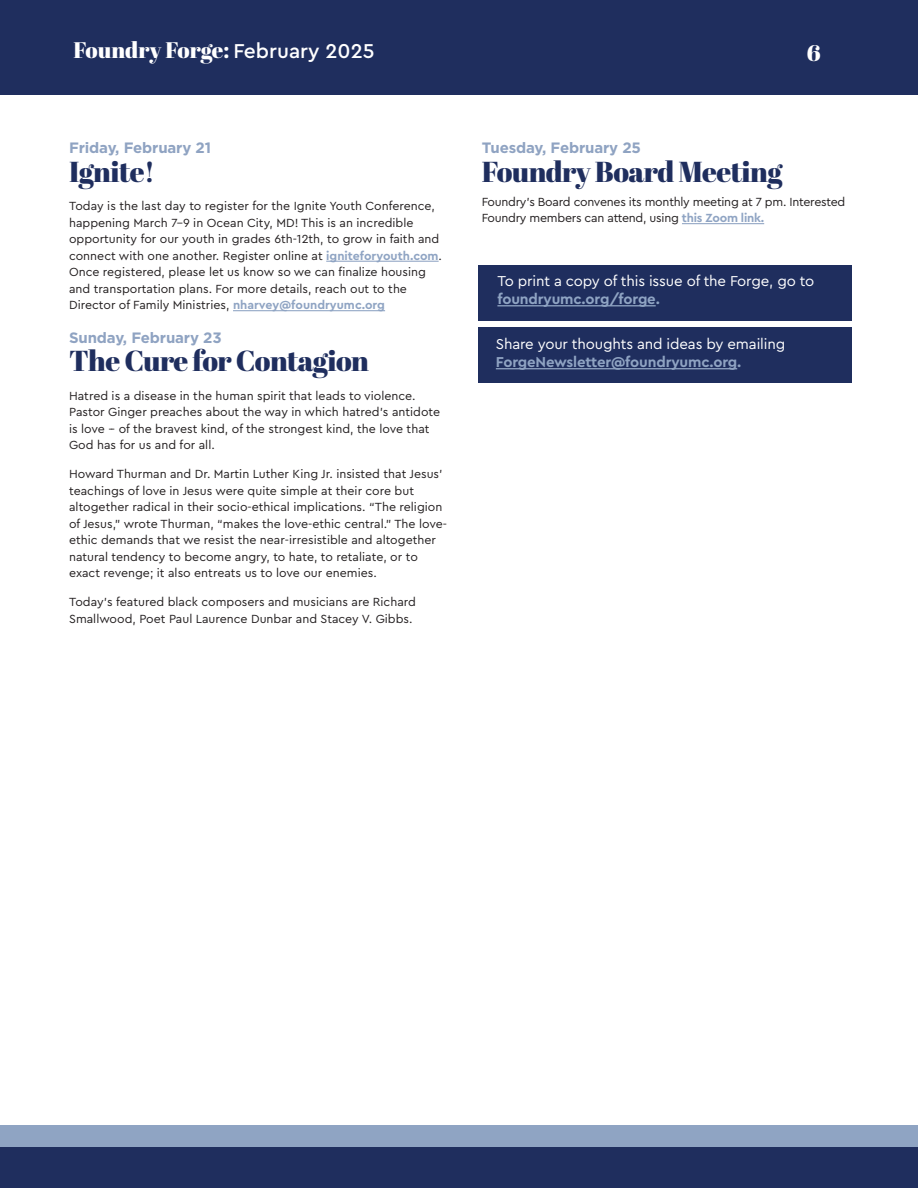
<style>
.page{position:relative;width:918px;height:1188px;background:#fff}
.page>*{position:absolute;margin:0;border:0;box-sizing:border-box;transform-origin:0 0}
.t1{font:28.8px "Abril Fatface";letter-spacing:-.02em;color:#1f2e5e}
.t2{font:22.5px "Abril Fatface";letter-spacing:-.005em;color:#fff}
.t3{font:15px "Cera Pro";letter-spacing:-.01em;color:#fff}
.t4{font:700 15px "Gotham";letter-spacing:-.01em;color:#8fa3c2}
.t5{font:700 15px "Cera Pro";letter-spacing:-.01em;color:#8fa3c2}
.t6{font:700 15px "Cera Pro";letter-spacing:-.01em;color:#8fa4c3}
.t7{font:12.3px/16.5px "Cera Pro";color:#231f20}
.t8{font:12.3px/16.5px "Cera Pro";letter-spacing:-.02em;color:#231f20}
.s1{font-family:"Cera Pro";font-weight:500;font-size:21px}
.s2{font-weight:700;color:#8fa4c3}
</style>
<div class="page">
<div style="left:0;top:0;width:918px;height:95px;background:#1f2e5e"></div>
<div style="left:0;top:1136px;width:918px;height:52px;background:#1f2e5e"></div>
<div style="left:0;top:1125px;width:918px;height:22px;background:#8fa4c3"></div>
<div style="left:478px;top:266px;width:374px;height:55px;background:#1f2e5e"></div>
<hr style="left:497px;top:305px;width:159px;height:1px;background:#8fa4c3">
<div style="left:478px;top:327px;width:374px;height:56px;background:#1f2e5e"></div>
<hr style="left:496px;top:368px;width:241px;height:1px;background:#8fa3c2">
<hr style="left:326px;top:261px;width:113px;height:1px;background:#8fa4c3">
<hr style="left:233px;top:310px;width:152px;height:1px;background:#8fa4c3">
<hr style="left:682px;top:223px;width:82px;height:1px;background:#8fa4c3">
<h2 class="t2" style="left:73px;top:34px;width:303px">Foundry Forge: <span class="s1">February 2025</span></h2>
<h2 class="t2" style="left:807px;top:38px;width:15px">6</h2>
<p class="t4" style="left:69px;top:138px;width:144px">Friday, February 21</p>
<p class="t1" style="left:69px;top:151px;width:87px">Ignite!</p>
<p class="t7" style="left:69px;top:198px;width:374px">Today is the last day to register for the Ignite Youth Conference, happening March 7–9 in Ocean City, MD! This is an incredible opportunity for our youth in grades 6th-12th, to grow in faith and connect with one another. Register online at <span class="s2">igniteforyouth.com</span>.<br>Once registered, please let us know so we can finalize housing and transportation plans. For more details, reach out to the Director of Family Ministries, <span class="s2">nharvey@foundryumc.org</span></p>
<p class="t4" style="left:69px;top:328px;width:154px">Sunday, February 23</p>
<p class="t1" style="left:69px;top:341px;width:301px">The Cure for Contagion</p>
<p class="t7" style="left:69px;top:387px;width:373px">Hatred is a disease in the human spirit that leads to violence.<br>Pastor Ginger preaches about the way in which hatred’s antidote is love -- of the bravest kind, of the strongest kind, the love that God has for us and for all.</p>
<p class="t7" style="left:69px;top:465px;width:380px">Howard Thurman and Dr. Martin Luther King Jr. insisted that Jesus’ teachings of love in Jesus were quite simple at their core but altogether radical in their socio-ethical implications. “The religion of Jesus,” wrote Thurman, “makes the love-ethic central.” The love&shy;ethic demands that we resist the near-irresistible and altogether natural tendency to become angry, to hate, to retaliate, or to exact revenge; it also entreats us to love our enemies.</p>
<p class="t7" style="left:69px;top:593px;width:348px">Today’s featured black composers and musicians are Richard<br>Smallwood, Poet Paul Laurence Dunbar and Stacey V. Gibbs.</p>
<p class="t4" style="left:482px;top:138px;width:161px">Tuesday, February 25</p>
<p class="t1" style="left:482px;top:151px;width:302px">Foundry Board Meeting</p>
<p class="t8" style="left:482px;top:193px;width:365px">Foundry’s Board convenes its monthly meeting at 7 pm. Interested<br>Foundry members can attend, using <span class="s2">this Zoom link.</span></p>
<p class="t3" style="left:497px;top:271px;width:318px">To print a copy of this issue of the Forge, go to</p>
<p class="t6" style="left:497px;top:289px;width:164px">foundryumc.org/forge.</p>
<p class="t3" style="left:496px;top:334px;width:291px">Share your thoughts and ideas by emailing</p>
<p class="t5" style="left:496px;top:352px;width:247px">ForgeNewsletter@foundryumc.org.</p>
</div>
